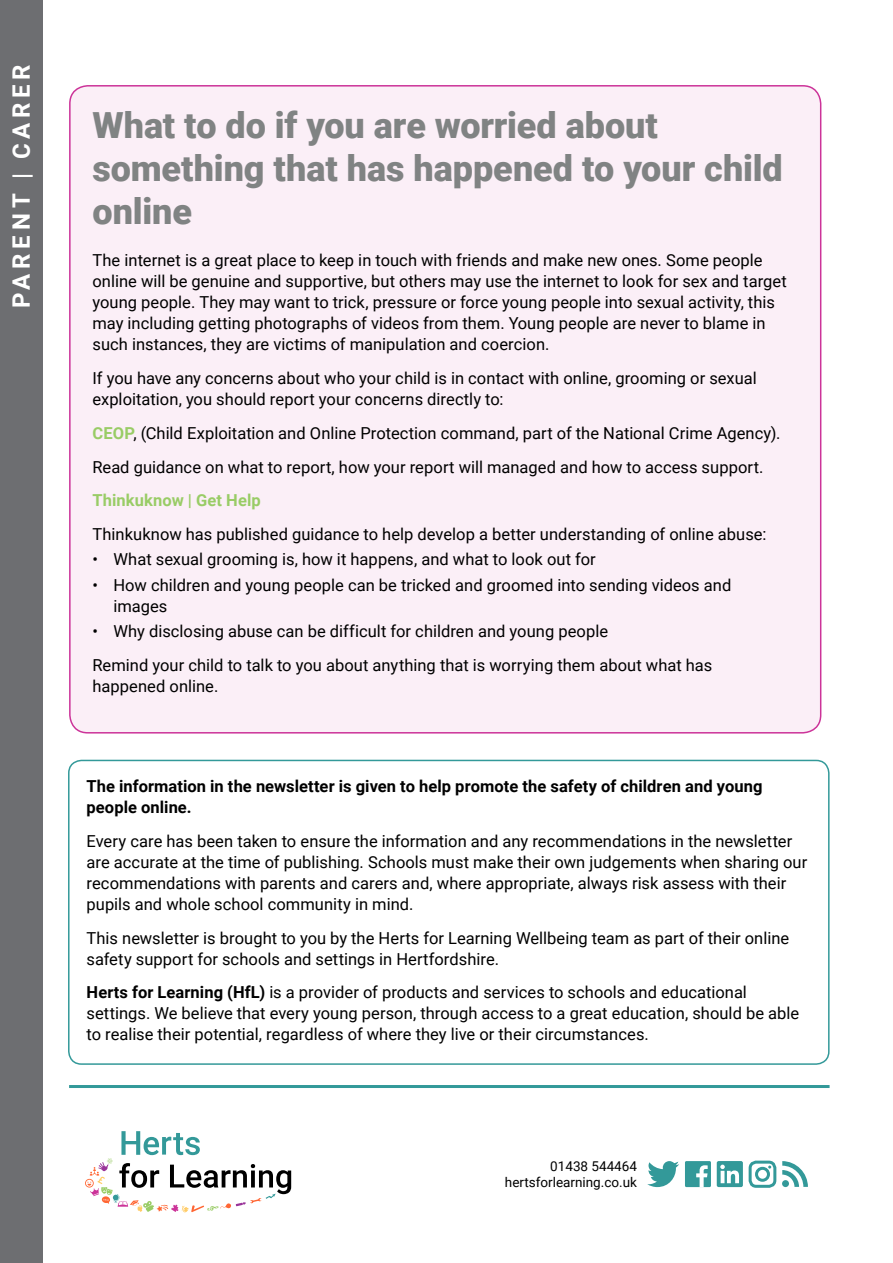
<style>
.page{position:relative;width:893px;height:1263px;background:#fff}
.page>*{position:absolute;margin:0;border:0;box-sizing:border-box;transform-origin:0 0}
.t1{font:900 36px/43.2px "Roboto";letter-spacing:-.005em;color:#808383}
.t2{font:700 24px "Roboto";letter-spacing:.2em;color:#fff}
.t3{font:16.5px/21px "Roboto";color:#000}
.t4{font:700 16.5px/21px "Roboto";letter-spacing:.005em;color:#000}
.t5{font:700 16.5px "Roboto";letter-spacing:.005em;color:#9c6}
.t6{font:13.5px/16.2px "Roboto";color:#000;text-align:right}
.s1{font-weight:700;color:#9c6}
.s2{font-weight:700}
</style>
<div class="page">
<div style="left:70px;top:86px;width:751px;height:647px;background:#fbeff7;border-radius:18px"></div>
<div style="left:0;top:0;width:43px;height:1263px;background:#6d6e71"></div>
<hr style="left:69px;top:1085px;width:761px;height:3px;background:#399">
<svg style="left:85px;top:1131px;width:206px;height:82px"></svg>
<div style="left:68px;top:760px;width:762px;height:305px;border:2px solid #399;border-radius:13px"></div>
<div style="left:717px;top:1161px;width:26px;height:26px;background:#399;border-radius:2px"></div>
<svg style="left:720px;top:1164px;width:19px;height:19px"></svg>
<svg style="left:782px;top:1161px;width:26px;height:26px"></svg>
<div style="left:749px;top:1160px;width:27px;height:28px;border:3px solid #399;border-radius:6px"></div>
<div style="left:755px;top:1167px;width:15px;height:15px;border:3px solid #399;border-radius:50%"></div>
<svg style="left:647px;top:1161px;width:32px;height:26px"></svg>
<div style="left:685px;top:1161px;width:26px;height:26px;background:#399"></div>
<svg style="left:696px;top:1165px;width:12px;height:22px"></svg>
<h2 class="t2" style="left:4px;top:308px;width:246px;rotate:-90deg">PARENT | CARER</h2>
<h1 class="t1" style="left:92px;top:102px;width:692px">What to do if you are worried about something that has happened to your child online</h1>
<p class="t3" style="left:92px;top:249px;width:696px">The internet is a great place to keep in touch with friends and make new ones. Some people online will be genuine and supportive, but others may use the internet to look for sex and target young people. They may want to trick, pressure or force young people into sexual activity, this may including getting photographs of videos from them. Young people are never to blame in such instances, they are victims of manipulation and coercion.</p>
<p class="t3" style="left:92px;top:367px;width:666px">If you have any concerns about who your child is in contact with online, grooming or sexual exploitation, you should report your concerns directly to:</p>
<p class="t3" style="left:92px;top:415px;width:690px;line-height:33.8px"><span class="s1">CEOP</span>, (Child Exploitation and Online Protection command, part of the National Crime Agency).<br>Read guidance on what to report, how your report will managed and how to access support.</p>
<p class="t5" style="left:92px;top:489px;width:170px">Thinkuknow | Get Help</p>
<p class="t3" style="left:92px;top:523px;width:676px">Thinkuknow has published guidance to help develop a better understanding of online abuse:</p>
<p class="t3" style="left:92px;top:548px;width:505px">• What sexual grooming is, how it happens, and what to look out for</p>
<p class="t3" style="left:113px;top:574px;width:619px;text-indent:-21px">• How children and young people can be tricked and groomed into sending videos and images</p>
<p class="t3" style="left:92px;top:613px;width:621px;line-height:33.8px">• Why disclosing abuse can be difficult for children and young people<br>Remind your child to talk to you about anything that is worrying them about what has</p>
<p class="t3" style="left:92px;top:675px;width:127px">happened online.</p>
<p class="t4" style="left:87px;top:775px;width:677px">The information in the newsletter is given to help promote the safety of children and young people online.</p>
<p class="t3" style="left:87px;top:830px;width:722px">Every care has been taken to ensure the information and any recommendations in the newsletter are accurate at the time of publishing. Schools must make their own judgements when sharing our recommendations with parents and carers and, where appropriate, always risk assess with their pupils and whole school community in mind.</p>
<p class="t3" style="left:87px;top:927px;width:704px">This newsletter is brought to you by the Herts for Learning Wellbeing team as part of their online safety support for schools and settings in Hertfordshire.</p>
<p class="t3" style="left:87px;top:981px;width:714px"><span class="s2">Herts for Learning (HfL)</span> is a provider of products and services to schools and educational settings. We believe that every young person, through access to a great education, should be able to realise their potential, regardless of where they live or their circumstances.</p>
<p class="t6" style="left:505px;top:1157px;width:134px">01438 544464 hertsforlearning.co.uk</p>
</div>
